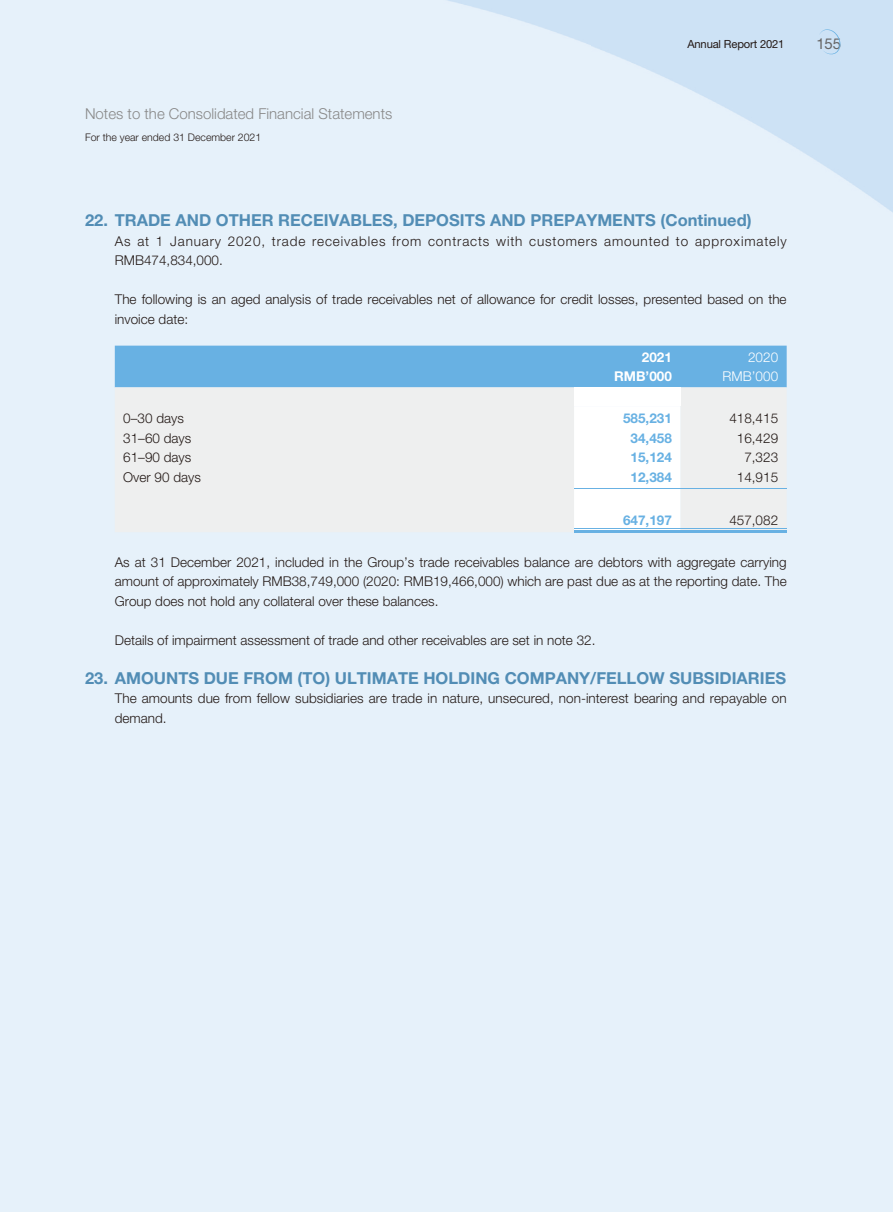
<style>
.page{position:relative;width:893px;height:1212px;background:#e6f1fa}
.page>*{position:absolute;margin:0;border:0;box-sizing:border-box;transform-origin:0 0}
.t1{font:700 16.5px "Helvetica Neue LT Std";color:#528db5}
.t2{font:300 15px "Helvetica Neue LT Std";color:#898989}
.t3{font:15px "Helvetica Neue LT Std";color:#666565}
.t4{font:300 13.5px/19.5px "Helvetica Neue LT Std";color:#231916}
.t5{font:300 13.5px/19.5px "Helvetica Neue LT Std";letter-spacing:.065em;color:#231916}
.t6{font:700 13.5px "Helvetica Neue LT Std";color:#68b1e3}
.t7{font:700 13.5px "Helvetica Neue LT Std";color:#fff}
.t8{font:300 13.5px "Helvetica Neue LT Std";color:#fff}
.t9{font:11.25px "Helvetica Neue LT Std";letter-spacing:-.015em;color:#231916}
.t10{font:300 10.5px "Helvetica Neue LT Std";color:#231916}
</style>
<div class="page">
<svg style="left:819px;top:29px;width:21px;height:29px"></svg>
<div style="left:115px;top:346px;width:672px;height:41px;background:#68b1e3"></div>
<div style="left:115px;top:387px;width:672px;height:145px;background:#eeefef"></div>
<div style="left:574px;top:387px;width:106px;height:19px;background:#fff"></div>
<svg style="left:574px;top:406px;width:106px;height:124px"></svg>
<hr style="left:574px;top:488px;width:213px;height:1px;background:#68b1e3">
<hr style="left:574px;top:528px;width:106px;height:1px;background:#68b1e3">
<hr style="left:574px;top:530px;width:106px;height:2px;background:#68b1e3">
<hr style="left:680px;top:528px;width:107px;height:1px;background:#68b1e3">
<hr style="left:680px;top:530px;width:107px;height:2px;background:#68b1e3">
<p class="t2" style="left:85px;top:108px;width:309px">Notes to the Consolidated Financial Statements</p>
<p class="t10" style="left:85px;top:134px;width:178px">For the year ended 31 December 2021</p>
<p class="t9" style="left:687px;top:40px;width:99px">Annual Report 2021</p>
<p class="t3" style="left:816px;top:38px;width:26px">155</p>
<p class="t1" style="left:85px;top:215px;width:668px">22. TRADE AND OTHER RECEIVABLES, DEPOSITS AND PREPAYMENTS (Continued)</p>
<p class="t5" style="left:115px;top:233px;width:673px">As at 1 January 2020, trade receivables from contracts with customers amounted to approximately<br>RMB474,834,000.</p>
<p class="t4" style="left:115px;top:291px;width:673px">The following is an aged analysis of trade receivables net of allowance for credit losses, presented based on the invoice date:</p>
<p class="t7" style="left:642px;top:352px;width:32px">2021</p>
<p class="t8" style="left:748px;top:352px;width:32px">2020</p>
<p class="t7" style="left:614px;top:371px;width:59px">RMB’000</p>
<p class="t8" style="left:723px;top:371px;width:57px">RMB’000</p>
<p class="t4" style="left:123px;top:410px;width:62px">0–30 days</p>
<p class="t6" style="left:623px;top:414px;width:50px">585,231</p>
<p class="t4" style="left:729px;top:410px;width:50px">418,415</p>
<p class="t4" style="left:123px;top:430px;width:70px">31–60 days</p>
<p class="t6" style="left:631px;top:433px;width:43px">34,458</p>
<p class="t4" style="left:737px;top:430px;width:43px">16,429</p>
<p class="t4" style="left:123px;top:449px;width:70px">61–90 days</p>
<p class="t6" style="left:631px;top:453px;width:43px">15,124</p>
<p class="t4" style="left:744px;top:449px;width:35px">7,323</p>
<p class="t4" style="left:123px;top:469px;width:79px">Over 90 days</p>
<p class="t6" style="left:631px;top:472px;width:43px">12,384</p>
<p class="t4" style="left:737px;top:469px;width:43px">14,915</p>
<p class="t6" style="left:623px;top:516px;width:50px">647,197</p>
<p class="t4" style="left:729px;top:512px;width:50px">457,082</p>
<p class="t4" style="left:115px;top:554px;width:673px;text-align:justify">As at 31 December 2021, included in the Group’s trade receivables balance are debtors with aggregate carrying amount of approximately RMB38,749,000 (2020: RMB19,466,000) which are past due as at the reporting date. The Group does not hold any collateral over these balances.</p>
<p class="t4" style="left:115px;top:632px;width:482px">Details of impairment assessment of trade and other receivables are set in note 32.</p>
<p class="t1" style="left:85px;top:672px;width:703px">23. AMOUNTS DUE FROM (TO) ULTIMATE HOLDING COMPANY/FELLOW SUBSIDIARIES</p>
<p class="t4" style="left:115px;top:690px;width:673px">The amounts due from fellow subsidiaries are trade in nature, unsecured, non-interest bearing and repayable on demand.</p>
</div>
